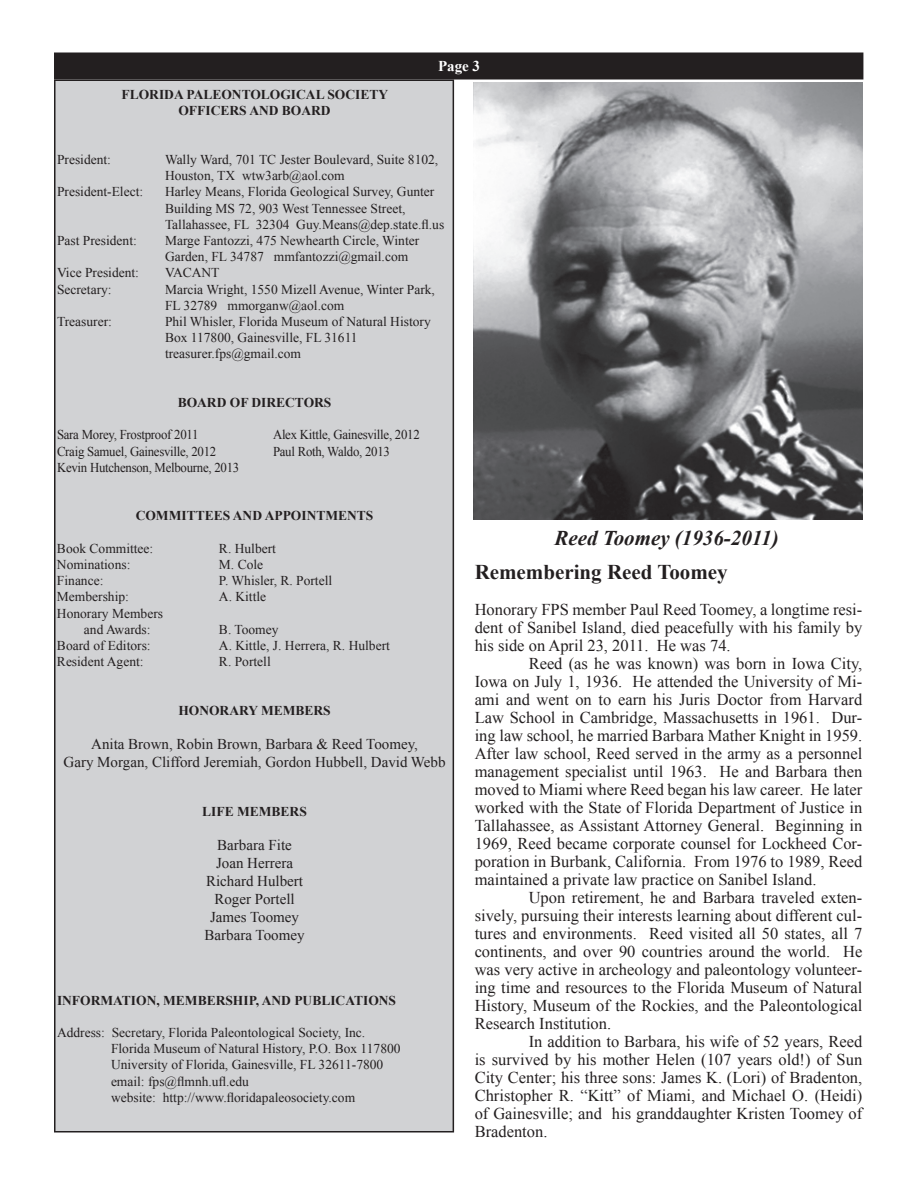
<style>
.page{position:relative;width:918px;height:1188px;background:#fff}
.page>*{position:absolute;margin:0;border:0;box-sizing:border-box;transform-origin:0 0}
.t1{font:700 21px "Times New Roman";color:#231f20}
.t2{font:italic 700 21px "Times New Roman";color:#231f20}
.t3{font:16.5px/18px "Times New Roman";color:#231f20;text-align:justify}
.t4{font:15px/18px "Times New Roman";color:#231f20;text-align:center}
.t5{font:700 15px "Times New Roman";color:#fff}
.t6{font:13.5px/16.2px "Times New Roman";color:#231f20}
.t7{font:700 13.5px/16.2px "Times New Roman";color:#231f20;text-align:center}
.t8{font:13.5px "Times New Roman";letter-spacing:-.02em;color:#231f20;scale:.95 1}
</style>
<div class="page">
<div style="left:55px;top:53px;width:808px;height:26px;background:#231f20"></div>
<div style="left:54px;top:52px;width:809px;height:28px;border:2px solid #231f20"></div>
<div style="left:55px;top:80px;width:398px;height:1052px;background:#d1d2d4"></div>
<div style="left:54px;top:80px;width:400px;height:1052px;border:2px solid #231f20"></div>
<img style="left:474px;top:83px;width:388px;height:436px">
<p class="t7" style="left:122px;top:86px;width:268px">FLORIDA PALEONTOLOGICAL SOCIETY<br>OFFICERS AND BOARD</p>
<p class="t5" style="left:438px;top:56px;width:44px">Page 3</p>
<p class="t6" style="left:57px;top:151px;width:55px">President:</p>
<p class="t6" style="left:165px;top:151px;width:275px">Wally Ward, 701 TC Jester Boulevard, Suite 8102,<br>Houston, TX wtw3arb@aol.com</p>
<p class="t6" style="left:57px;top:184px;width:88px">President-Elect:</p>
<p class="t6" style="left:165px;top:184px;width:281px">Harley Means, Florida Geological Survey, Gunter<br>Building MS 72, 903 West Tennessee Street,<br>Tallahassee, FL 32304 Guy.Means@dep.state.fl.us</p>
<p class="t6" style="left:57px;top:232px;width:81px">Past President:</p>
<p class="t6" style="left:165px;top:232px;width:256px">Marge Fantozzi, 475 Newhearth Circle, Winter<br>Garden, FL 34787 mmfantozzi@gmail.com</p>
<p class="t6" style="left:57px;top:265px;width:84px">Vice President:</p>
<p class="t6" style="left:165px;top:265px;width:56px">VACANT</p>
<p class="t6" style="left:57px;top:281px;width:56px">Secretary:</p>
<p class="t6" style="left:165px;top:281px;width:271px">Marcia Wright, 1550 Mizell Avenue, Winter Park,<br>FL 32789 mmorganw@aol.com</p>
<p class="t6" style="left:57px;top:313px;width:56px">Treasurer:</p>
<p class="t6" style="left:165px;top:313px;width:267px">Phil Whisler, Florida Museum of Natural History<br>Box 117800, Gainesville, FL 31611 treasurer.fps@gmail.com</p>
<p class="t7" style="left:178px;top:394px;width:155px">BOARD OF DIRECTORS</p>
<p class="t8" style="left:57px;top:426px;width:151px">Sara Morey, Frostproof 2011</p>
<p class="t8" style="left:273px;top:426px;width:156px">Alex Kittle, Gainesville, 2012</p>
<p class="t8" style="left:57px;top:442px;width:169px">Craig Samuel, Gainesville, 2012</p>
<p class="t8" style="left:273px;top:442px;width:125px">Paul Roth, Waldo, 2013</p>
<p class="t8" style="left:57px;top:458px;width:193px">Kevin Hutchenson, Melbourne, 2013</p>
<p class="t7" style="left:136px;top:507px;width:239px">COMMITTEES AND APPOINTMENTS</p>
<p class="t6" style="left:57px;top:540px;width:98px">Book Committee:</p>
<p class="t6" style="left:219px;top:540px;width:58px">R. Hulbert</p>
<p class="t6" style="left:57px;top:556px;width:75px">Nominations:</p>
<p class="t6" style="left:219px;top:556px;width:46px">M. Cole</p>
<p class="t6" style="left:57px;top:572px;width:48px">Finance:</p>
<p class="t6" style="left:219px;top:572px;width:115px">P. Whisler, R. Portell</p>
<p class="t6" style="left:57px;top:589px;width:73px">Membership:</p>
<p class="t6" style="left:219px;top:589px;width:49px">A. Kittle</p>
<p class="t6" style="left:84px;top:605px;width:81px;text-indent:-27px">Honorary Members and Awards:</p>
<p class="t6" style="left:219px;top:621px;width:61px">B. Toomey</p>
<p class="t6" style="left:57px;top:637px;width:95px">Board of Editors:</p>
<p class="t6" style="left:219px;top:637px;width:172px">A. Kittle, J. Herrera, R. Hulbert</p>
<p class="t6" style="left:57px;top:653px;width:88px">Resident Agent:</p>
<p class="t6" style="left:219px;top:653px;width:53px">R. Portell</p>
<p class="t7" style="left:178px;top:702px;width:154px">HONORARY MEMBERS</p>
<p class="t4" style="left:64px;top:735px;width:384px">Anita Brown, Robin Brown, Barbara &amp; Reed Toomey,<br>Gary Morgan, Clifford Jeremiah, Gordon Hubbell, David Webb</p>
<p class="t7" style="left:202px;top:803px;width:106px">LIFE MEMBERS</p>
<p class="t4" style="left:205px;top:835px;width:101px">Barbara Fite<br>Joan Herrera<br>Richard Hulbert<br>Roger Portell<br>James Toomey<br>Barbara Toomey</p>
<p class="t7" style="left:57px;top:992px;width:341px">INFORMATION, MEMBERSHIP, AND PUBLICATIONS</p>
<p class="t6" style="left:111px;top:1024px;width:291px;text-indent:-54px">Address: Secretary, Florida Paleontological Society, Inc.<br>Florida Museum of Natural History, P.O. Box 117800<br>University of Florida, Gainesville, FL 32611-7800 email: fps@flmnh.ufl.edu<br>website: http://www.floridapaleosociety.com</p>
<p class="t2" style="left:554px;top:524px;width:226px">Reed Toomey (1936-2011)</p>
<p class="t1" style="left:475px;top:558px;width:255px">Remembering Reed Toomey</p>
<p class="t3" style="left:475px;top:600px;width:389px">Honorary FPS member Paul Reed Toomey, a longtime resi&shy;dent of Sanibel Island, died peacefully with his family by his side on April 23, 2011. He was 74.</p>
<p class="t3" style="left:475px;top:654px;width:389px;text-indent:54px">Reed (as he was known) was born in Iowa City, Iowa on July 1, 1936. He attended the University of Mi&shy;ami and went on to earn his Juris Doctor from Harvard Law School in Cambridge, Massachusetts in 1961. Dur&shy;ing law school, he married Barbara Mather Knight in 1959.<br>After law school, Reed served in the army as a personnel management specialist until 1963. He and Barbara then moved to Miami where Reed began his law career. He later worked with the State of Florida Department of Justice in Tallahassee, as Assistant Attorney General. Beginning in 1969, Reed became corporate counsel for Lockheed Cor&shy;poration in Burbank, California. From 1976 to 1989, Reed maintained a private law practice on Sanibel Island.</p>
<p class="t3" style="left:475px;top:888px;width:389px;text-indent:54px">Upon retirement, he and Barbara traveled exten&shy;sively, pursuing their interests learning about different cul&shy;tures and environments. Reed visited all 50 states, all 7 continents, and over 90 countries around the world. He was very active in archeology and paleontology volunteer&shy;ing time and resources to the Florida Museum of Natural History, Museum of the Rockies, and the Paleontological Research Institution.</p>
<p class="t3" style="left:475px;top:1032px;width:389px;text-indent:54px">In addition to Barbara, his wife of 52 years, Reed is survived by his mother Helen (107 years old!) of Sun City Center; his three sons: James K. (Lori) of Bradenton, Christopher R. “Kitt” of Miami, and Michael O. (Heidi) of Gainesville; and his granddaughter Kristen Toomey of Bradenton.</p>
</div>
